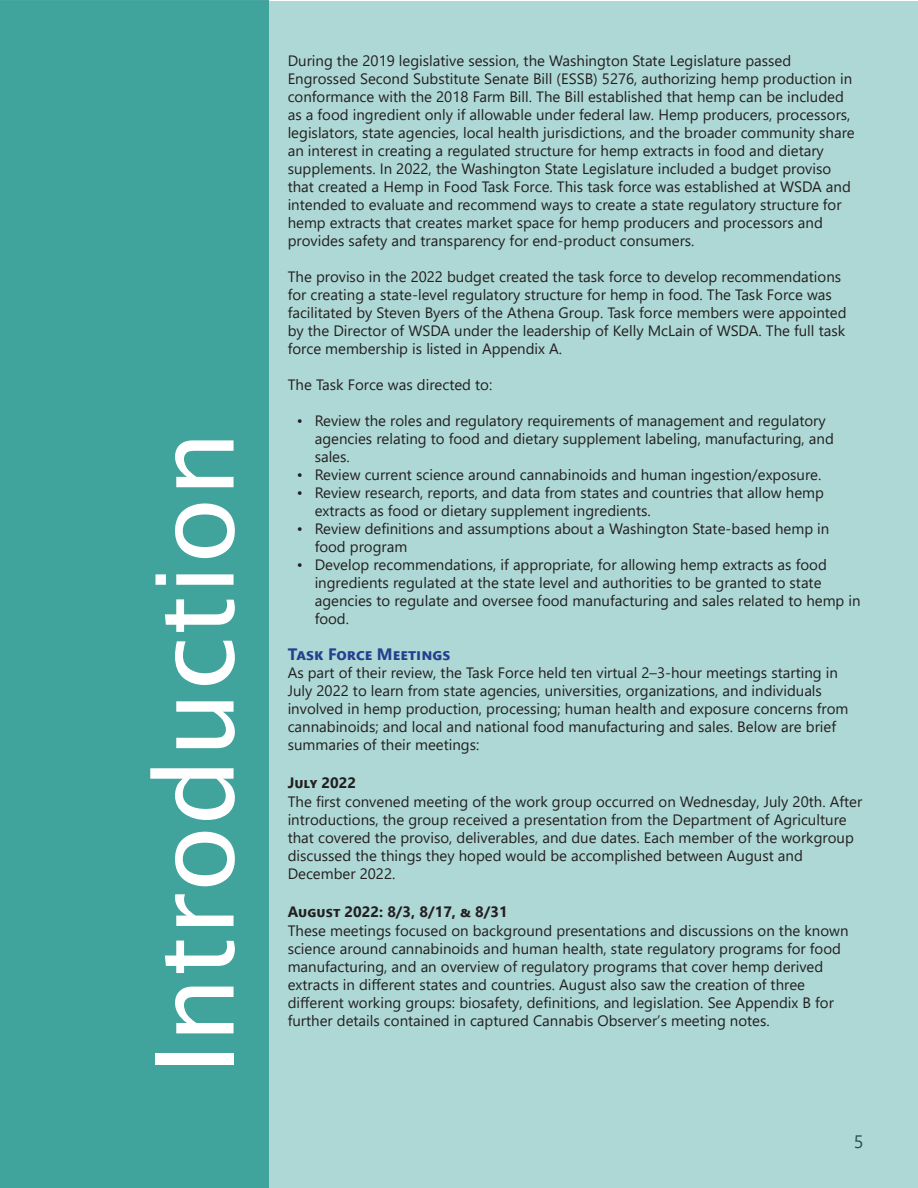
<style>
.page{position:relative;width:918px;height:1188px;background:#fff}
.page>*{position:absolute;margin:0;border:0;box-sizing:border-box;transform-origin:0 0}
.t1{font:108px "Lucida Sans";color:#fff}
.t2{font:18px "Segoe UI";color:#231f20}
.t3{font:700 16.5px "Segoe UI";color:#253f8e}
.t4{font:15px/18px "Segoe UI";color:#231f20}
.t5{font:700 15px "Segoe UI";color:#231f20}
</style>
<div class="page">
<div style="left:0;top:1px;width:918px;height:1187px;background:#aed8d5"></div>
<div style="left:0;top:0;width:268px;height:1188px;background:#40a39c"></div>
<p class="t1" style="left:133px;top:1075px;width:646px;rotate:-90deg">Introduction</p>
<p class="t4" style="left:288px;top:51px;width:569px">During the 2019 legislative session, the Washington State Legislature passed Engrossed Second Substitute Senate Bill (ESSB) 5276, authorizing hemp production in conformance with the 2018 Farm Bill. The Bill established that hemp can be included as a food ingredient only if allowable under federal law. Hemp producers, processors, legislators, state agencies, local health jurisdictions, and the broader community share an interest in creating a regulated structure for hemp extracts in food and dietary supplements. In 2022, the Washington State Legislature included a budget proviso that created a Hemp in Food Task Force. This task force was established at WSDA and intended to evaluate and recommend ways to create a state regulatory structure for hemp extracts that creates market space for hemp producers and processors and provides safety and transparency for end-product consumers.</p>
<p class="t4" style="left:288px;top:267px;width:560px">The proviso in the 2022 budget created the task force to develop recommendations for creating a state-level regulatory structure for hemp in food. The Task Force was facilitated by Steven Byers of the Athena Group. Task force members were appointed by the Director of WSDA under the leadership of Kelly McLain of WSDA. The full task force membership is listed in Appendix A.</p>
<p class="t4" style="left:288px;top:375px;width:206px">The Task Force was directed to:</p>
<p class="t4" style="left:315px;top:411px;width:521px;text-indent:-18px">• Review the roles and regulatory requirements of management and regulatory agencies relating to food and dietary supplement labeling, manufacturing, and sales.</p>
<p class="t4" style="left:297px;top:465px;width:526px">• Review current science around cannabinoids and human ingestion/exposure.</p>
<p class="t4" style="left:315px;top:483px;width:511px;text-indent:-18px">• Review research, reports, and data from states and countries that allow hemp extracts as food or dietary supplement ingredients.</p>
<p class="t4" style="left:315px;top:519px;width:516px;text-indent:-18px">• Review definitions and assumptions about a Washington State-based hemp in food program</p>
<p class="t4" style="left:315px;top:555px;width:548px;text-indent:-18px">• Develop recommendations, if appropriate, for allowing hemp extracts as food ingredients regulated at the state level and authorities to be granted to state agencies to regulate and oversee food manufacturing and sales related to hemp in food.</p>
<p class="t3" style="left:288px;top:639px;width:164px">Task Force Meetings</p>
<p class="t4" style="left:288px;top:663px;width:562px">As part of their review, the Task Force held ten virtual 2–3-hour meetings starting in July 2022 to learn from state agencies, universities, organizations, and individuals involved in hemp production, processing; human health and exposure concerns from cannabinoids; and local and national food manufacturing and sales. Below are brief summaries of their meetings:</p>
<p class="t5" style="left:288px;top:768px;width:70px">July 2022</p>
<p class="t4" style="left:288px;top:792px;width:576px">The first convened meeting of the work group occurred on Wednesday, July 20th. After introductions, the group received a presentation from the Department of Agriculture that covered the proviso, deliverables, and due dates. Each member of the workgroup discussed the things they hoped would be accomplished between August and December 2022.</p>
<p class="t5" style="left:288px;top:897px;width:221px">August 2022: 8/3, 8/17, &amp; 8/31</p>
<p class="t4" style="left:288px;top:921px;width:562px">These meetings focused on background presentations and discussions on the known science around cannabinoids and human health, state regulatory programs for food manufacturing, and an overview of regulatory programs that cover hemp derived extracts in different states and countries. August also saw the creation of three different working groups: biosafety, definitions, and legislation. See Appendix B for further details contained in captured Cannabis Observer’s meeting notes.</p>
<p class="t2" style="left:854px;top:1124px;width:11px">5</p>
</div>
